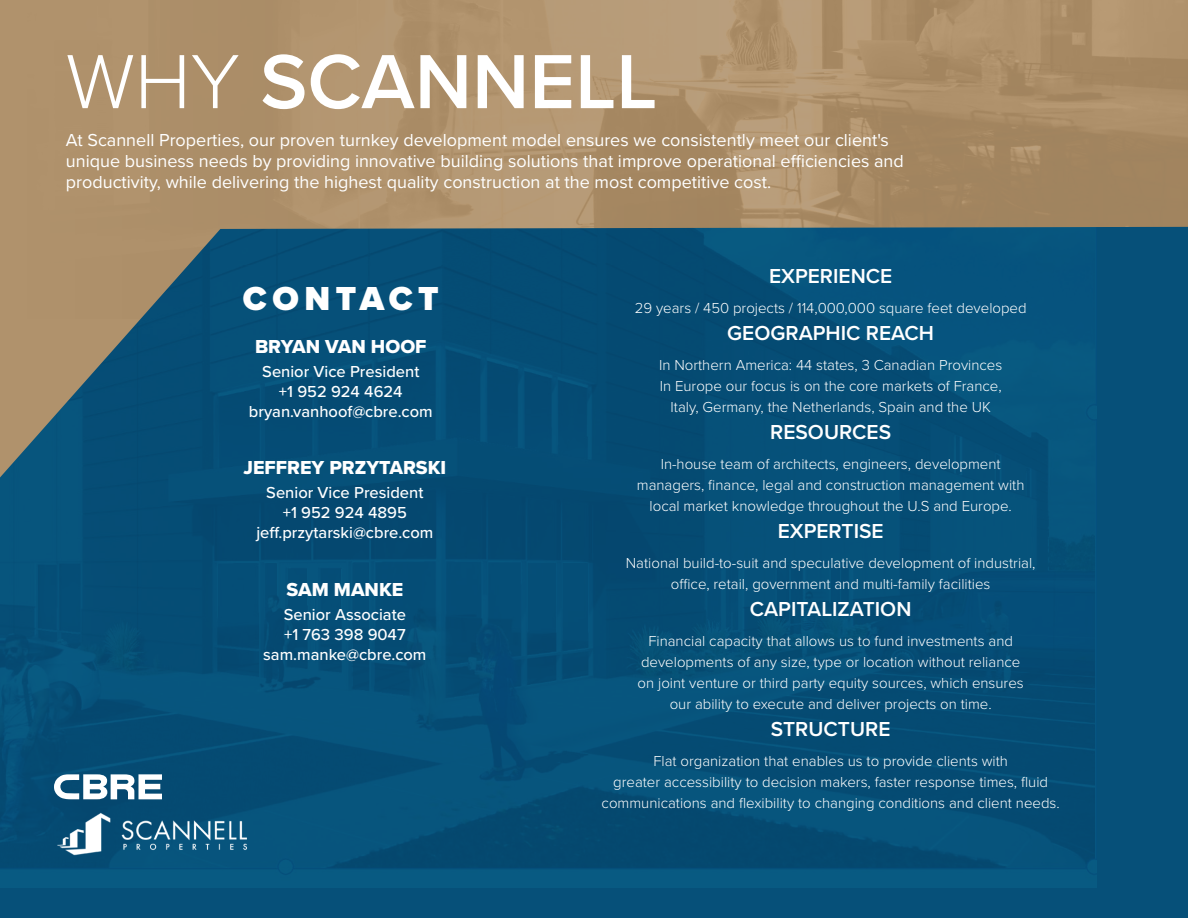
<style>
.page{position:relative;width:1188px;height:918px;background:#fff}
.page>*{position:absolute;margin:0;border:0;box-sizing:border-box;transform-origin:0 0}
.t1{font:600 79.5px "Proxima Nova";color:#fff}
.t2{font:900 34.5px "Proxima Nova";letter-spacing:.16em;color:#fff}
.t3{font:600 21px "Proxima Nova";color:#fff}
.t4{font:19.5px "Proxima Nova Extrabld";color:#fff}
.t5{font:18px/21px "Proxima Nova";color:#fff}
.t6{font:500 16.5px "Proxima Nova";color:#fff}
.t7{font:300 15px/21px "Proxima Nova";color:#fff;text-align:center}
.s1{font-weight:300}
</style>
<div class="page">
<div style="left:0;top:23px;width:1188px;height:895px;background:#065079"></div>
<img style="left:0;top:477px;width:1094px;height:390px">
<svg style="left:0;top:0;width:792px;height:477px"></svg>
<img style="left:6px;top:0;width:1182px;height:319px">
<img style="left:54px;top:804px;width:197px;height:60px">
<svg style="left:54px;top:774px;width:108px;height:25px"></svg>
<p class="t1" style="left:66px;top:22px;width:593px"><span class="s1">WHY</span> SCANNELL</p>
<p class="t5" style="left:66px;top:128px;width:840px">At Scannell Properties, our proven turnkey development model ensures we consistently meet our client's unique business needs by providing innovative building solutions that improve operational efficiencies and productivity, while delivering the highest quality construction at the most competitive cost.</p>
<p class="t2" style="left:243px;top:272px;width:197px">CONTACT</p>
<p class="t4" style="left:255px;top:332px;width:173px">BRYAN VAN HOOF</p>
<p class="t6" style="left:262px;top:359px;width:159px">Senior Vice President</p>
<p class="t6" style="left:279px;top:379px;width:125px">+1 952 924 4624</p>
<p class="t6" style="left:249px;top:399px;width:185px">bryan.vanhoof@cbre.com</p>
<p class="t4" style="left:244px;top:453px;width:204px">JEFFREY PRZYTARSKI</p>
<p class="t6" style="left:266px;top:481px;width:159px">Senior Vice President</p>
<p class="t6" style="left:283px;top:500px;width:126px">+1 952 924 4895</p>
<p class="t6" style="left:256px;top:520px;width:179px">jeff.przytarski@cbre.com</p>
<p class="t4" style="left:286px;top:575px;width:118px">SAM MANKE</p>
<p class="t6" style="left:284px;top:602px;width:124px">Senior Associate</p>
<p class="t6" style="left:284px;top:622px;width:123px">+1 763 398 9047</p>
<p class="t6" style="left:263px;top:642px;width:165px">sam.manke@cbre.com</p>
<p class="t3" style="left:769px;top:261px;width:125px">EXPERIENCE</p>
<p class="t7" style="left:635px;top:297px;width:394px">29 years / 450 projects / 114,000,000 square feet developed</p>
<p class="t3" style="left:727px;top:318px;width:208px">GEOGRAPHIC REACH</p>
<p class="t7" style="left:659px;top:354px;width:345px">In Northern America: 44 states, 3 Canadian Provinces</p>
<p class="t7" style="left:660px;top:375px;width:343px">In Europe our focus is on the core markets of France,<br>Italy, Germany, the Netherlands, Spain and the UK</p>
<p class="t3" style="left:770px;top:417px;width:123px">RESOURCES</p>
<p class="t7" style="left:637px;top:453px;width:389px">In-house team of architects, engineers, development managers, finance, legal and construction management with local market knowledge throughout the U.S and Europe.</p>
<p class="t3" style="left:778px;top:516px;width:108px">EXPERTISE</p>
<p class="t7" style="left:626px;top:552px;width:411px">National build-to-suit and speculative development of industrial, office, retail, government and multi-family facilities</p>
<p class="t3" style="left:750px;top:594px;width:163px">CAPITALIZATION</p>
<p class="t7" style="left:638px;top:630px;width:388px">Financial capacity that allows us to fund investments and developments of any size, type or location without reliance on joint venture or third party equity sources, which ensures our ability to execute and deliver projects on time.</p>
<p class="t3" style="left:771px;top:714px;width:121px">STRUCTURE</p>
<p class="t7" style="left:653px;top:750px;width:356px">Flat organization that enables us to provide clients with</p>
<p class="t7" style="left:602px;top:771px;width:460px">greater accessibility to decision makers, faster response times, fluid communications and flexibility to changing conditions and client needs.</p>
</div>
